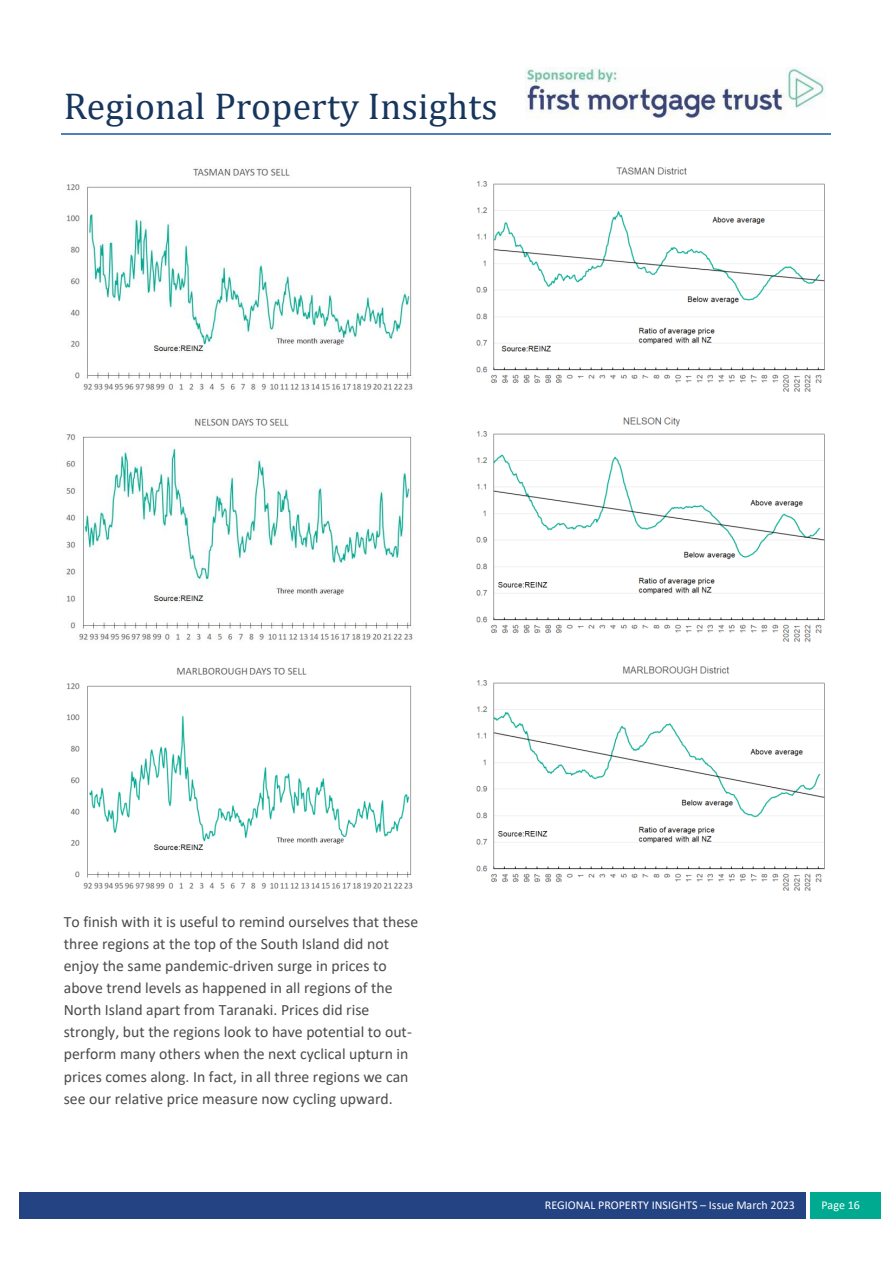
<style>
.page{position:relative;width:893px;height:1263px;background:#fff}
.page>*{position:absolute;margin:0;border:0;box-sizing:border-box;transform-origin:0 0}
.t1{font:37.5px "Cambria";letter-spacing:.01em;color:#17365d}
.t2{font:15.75px/22px "Calibri";color:#4b4b4d}
.t3{font:12px "Calibri";color:#fff}
</style>
<div class="page">
<hr style="left:62px;top:134px;width:769px;height:1px;background:#4f81bd">
<img style="left:526px;top:67px;width:299px;height:51px">
<div style="left:19px;top:1192px;width:787px;height:27px;background:#244383"></div>
<div style="left:811px;top:1192px;width:70px;height:27px;background:#00aa91"></div>
<img style="left:66px;top:168px;width:347px;height:222px">
<img style="left:66px;top:418px;width:347px;height:222px">
<img style="left:66px;top:667px;width:347px;height:222px">
<img style="left:476px;top:167px;width:349px;height:225px">
<img style="left:476px;top:417px;width:349px;height:225px">
<img style="left:476px;top:666px;width:349px;height:225px">
<h1 class="t1" style="left:64px;top:84px;width:435px">Regional Property Insights</h1>
<p class="t2" style="left:64px;top:912px;width:356px">To finish with it is useful to remind ourselves that these three regions at the top of the South Island did not enjoy the same pandemic-driven surge in prices to above trend levels as happened in all regions of the North Island apart from Taranaki. Prices did rise strongly, but the regions look to have potential to out&shy;perform many others when the next cyclical upturn in prices comes along. In fact, in all three regions we can see our relative price measure now cycling upward.</p>
<p class="t3" style="left:545px;top:1200px;width:252px">REGIONAL PROPERTY INSIGHTS – Issue March 2023</p>
<p class="t3" style="left:821px;top:1200px;width:40px">Page 16</p>
</div>
